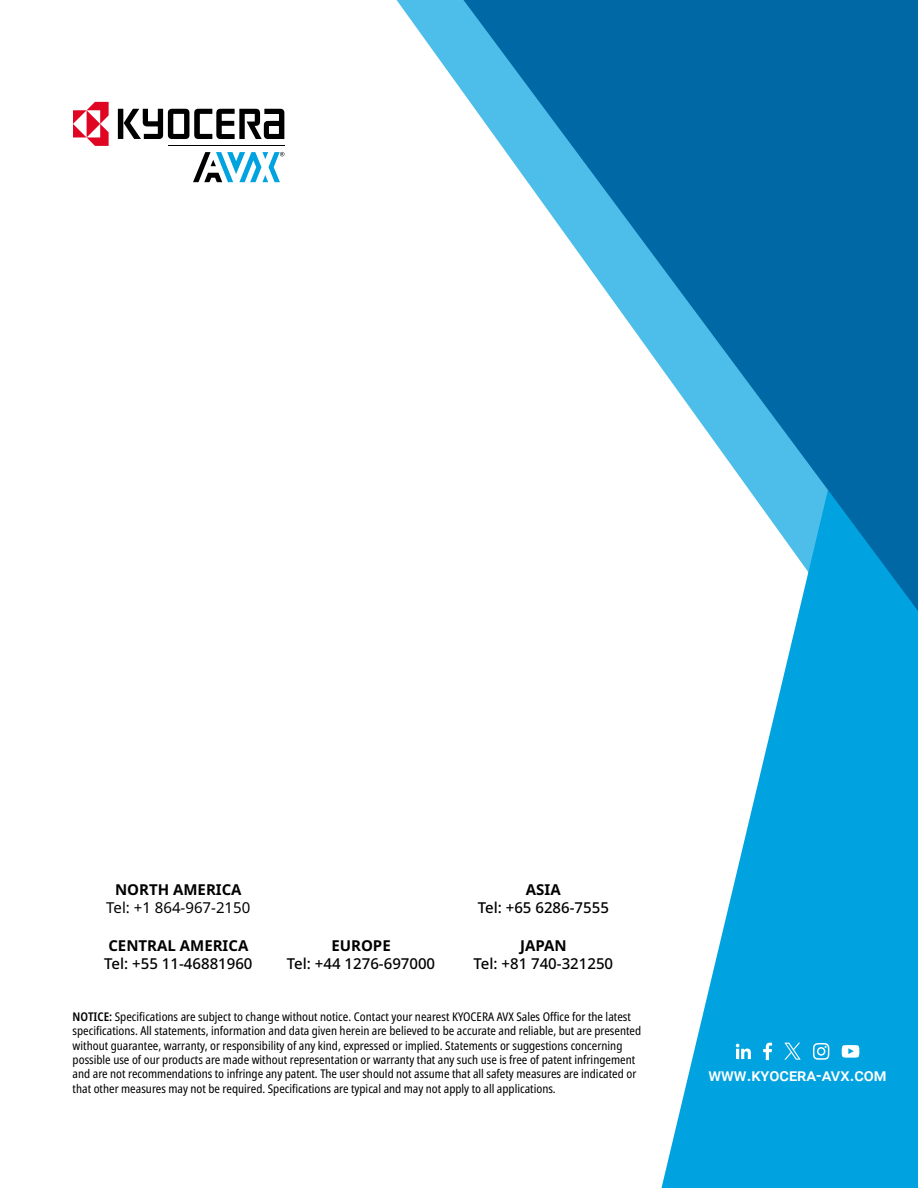
<style>
.page{position:relative;width:918px;height:1188px;background:#fff}
.page>*{position:absolute;margin:0;border:0;box-sizing:border-box;transform-origin:0 0}
.t1{font:500 17.25px "Roboto";color:#fff}
.t2{font:500 15px "Noto Sans";color:#000}
.t3{font:700 15px "Noto Sans";color:#000}
.t4{font:15px "Noto Sans";color:#000}
.t5{font:condensed 12px/14.4px "Noto Sans";color:#000}
.s1{font-weight:600}
</style>
<div class="page">
<svg style="left:662px;top:724px;width:256px;height:464px;fill:#00a3e0"></svg>
<svg style="left:397px;top:0;width:521px;height:724px"></svg>
<svg style="left:463px;top:0;width:455px;height:611px"></svg>
<svg style="left:118px;top:109px;width:166px;height:30px"></svg>
<svg style="left:193px;top:152px;width:91px;height:30px"></svg>
<hr style="left:168px;top:145px;width:116px;height:1px;background:#000">
<svg style="left:73px;top:102px;width:36px;height:44px"></svg>
<svg style="left:763px;top:1043px;width:9px;height:17px"></svg>
<svg style="left:736px;top:1044px;width:15px;height:15px"></svg>
<svg style="left:841px;top:1045px;width:19px;height:13px"></svg>
<svg style="left:813px;top:1043px;width:17px;height:17px"></svg>
<svg style="left:784px;top:1043px;width:17px;height:17px"></svg>
<p class="t3" style="left:115px;top:879px;width:128px">NORTH AMERICA</p>
<p class="t4" style="left:106px;top:897px;width:146px">Tel: +1 864-967-2150</p>
<p class="t3" style="left:108px;top:935px;width:141px">CENTRAL AMERICA</p>
<p class="t2" style="left:104px;top:953px;width:150px">Tel: +55 11-46881960</p>
<p class="t3" style="left:331px;top:935px;width:61px">EUROPE</p>
<p class="t2" style="left:287px;top:953px;width:150px">Tel: +44 1276-697000</p>
<p class="t3" style="left:526px;top:879px;width:36px">ASIA</p>
<p class="t2" style="left:478px;top:897px;width:133px">Tel: +65 6286-7555</p>
<p class="t3" style="left:520px;top:935px;width:48px">JAPAN</p>
<p class="t2" style="left:473px;top:953px;width:141px">Tel: +81 740-321250</p>
<p class="t5" style="left:73px;top:1010px;width:570px"><span class="s1">NOTICE:</span> Specifications are subject to change without notice. Contact your nearest KYOCERA AVX Sales Office for the latest specifications. All statements, information and data given herein are believed to be accurate and reliable, but are presented without guarantee, warranty, or responsibility of any kind, expressed or implied. Statements or suggestions concerning possible use of our products are made without representation or warranty that any such use is free of patent infringement and are not recommendations to infringe any patent. The user should not assume that all safety measures are indicated or that other measures may not be required. Specifications are typical and may not apply to all applications.</p>
<h1 class="t1" style="left:709px;top:1063px;width:180px">WWW.KYOCERA-AVX.COM</h1>
</div>
